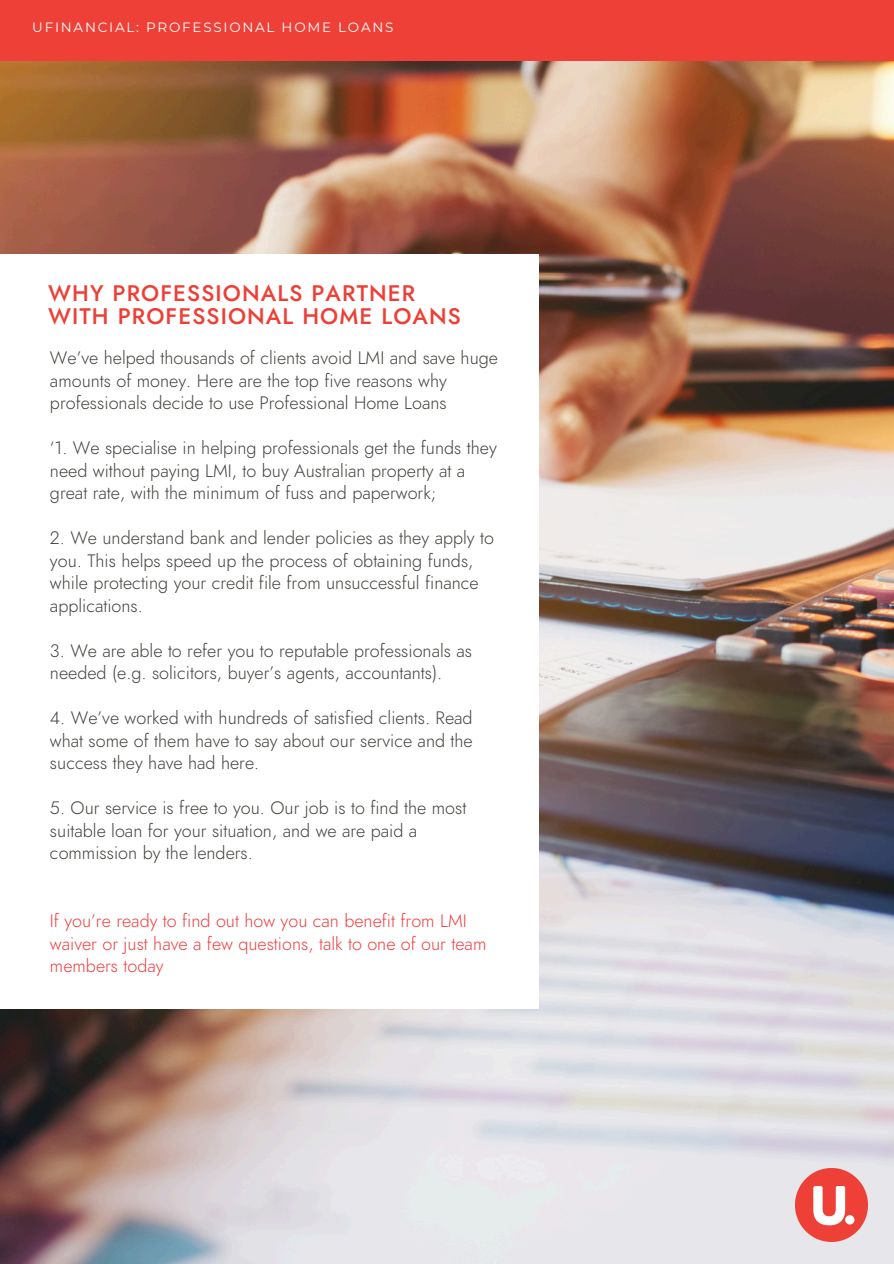
<style>
.page{position:relative;width:894px;height:1264px;background:#fff}
.page>*{position:absolute;margin:0;border:0;box-sizing:border-box;transform-origin:0 0}
.t1{font:italic 500 22.5px/22.5px "Renner";letter-spacing:.05em;color:#ee3f36}
.t2{font:italic 300 18px/22.5px "Renner";color:#43443e}
.t3{font:italic 300 18px/22.5px "Renner";color:#ef4143}
.t4{font:13.5px "Montserrat";letter-spacing:.13em;color:#fff}
</style>
<div class="page">
<img style="left:0;top:61px;width:893px;height:1202px">
<img style="left:794px;top:1168px;width:72px;height:72px">
<div style="left:0;top:0;width:893px;height:61px;background:#ee4037"></div>
<div style="left:0;top:254px;width:538px;height:754px;background:#fff"></div>
<h2 class="t4" style="left:32px;top:19px;width:362px">UFINANCIAL: PROFESSIONAL HOME LOANS</h2>
<h2 class="t1" style="left:48px;top:283px;width:414px">WHY PROFESSIONALS PARTNER<br>WITH PROFESSIONAL HOME LOANS</h2>
<p class="t2" style="left:50px;top:347px;width:449px">We’ve helped thousands of clients avoid LMI and save huge amounts of money. Here are the top five reasons why professionals decide to use Professional Home Loans</p>
<p class="t2" style="left:50px;top:437px;width:448px">‘1. We specialise in helping professionals get the funds they need without paying LMI, to buy Australian property at a great rate, with the minimum of fuss and paperwork;</p>
<h1 class="t2" style="left:50px;top:527px;width:445px">2. We understand bank and lender policies as they apply to you. This helps speed up the process of obtaining funds, while protecting your credit file from unsuccessful finance applications.</h1>
<h2 class="t2" style="left:50px;top:640px;width:423px">3. We are able to refer you to reputable professionals as needed (e.g. solicitors, buyer’s agents, accountants).</h2>
<h2 class="t2" style="left:50px;top:707px;width:424px;text-align:justify">4. We’ve worked with hundreds of satisfied clients. Read what some of them have to say about our service and the success they have had here.</h2>
<h2 class="t2" style="left:50px;top:797px;width:418px">5. Our service is free to you. Our job is to find the most suitable loan for your situation, and we are paid a commission by the lenders.</h2>
<h2 class="t3" style="left:50px;top:910px;width:438px">If you’re ready to find out how you can benefit from LMI waiver or just have a few questions, talk to one of our team members today</h2>
</div>
